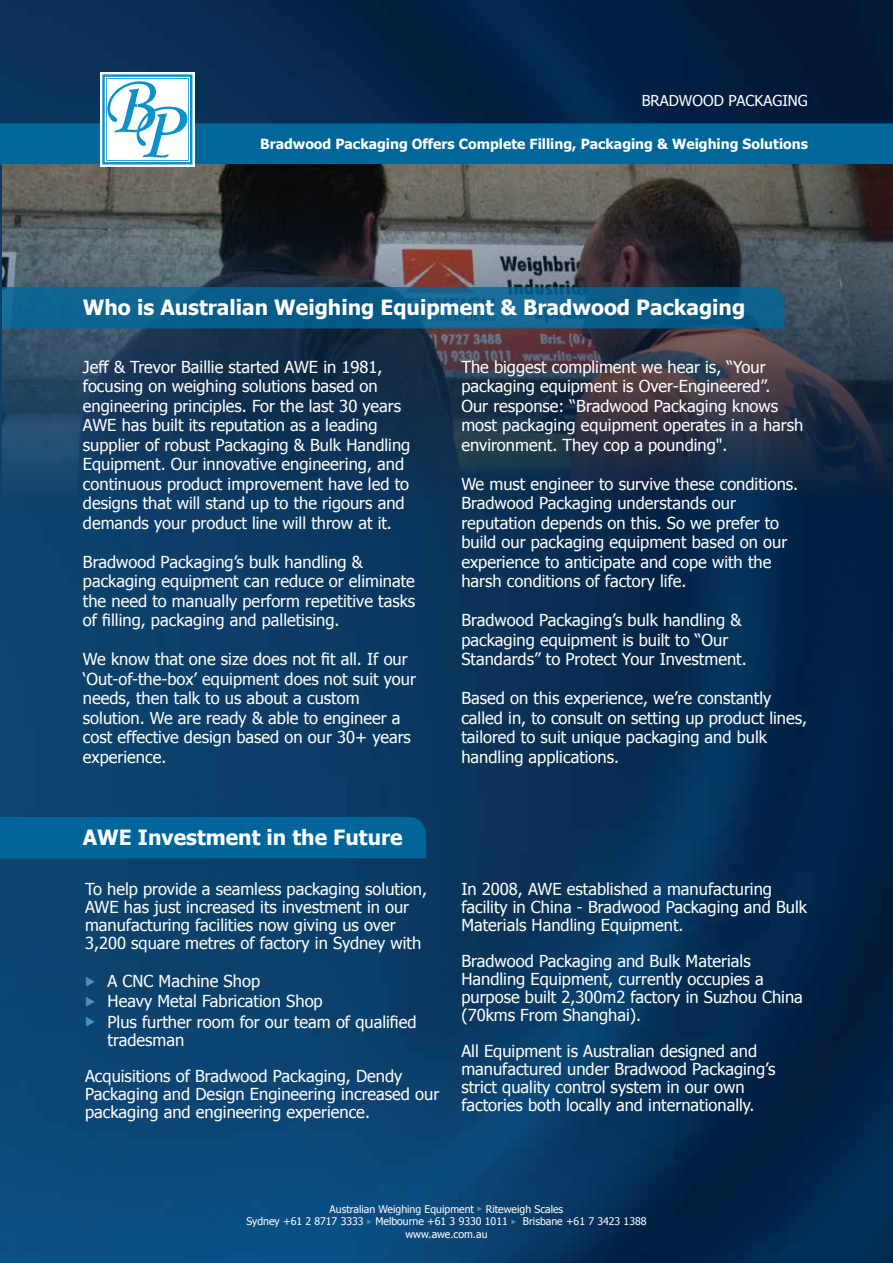
<style>
.page{position:relative;width:893px;height:1263px;background:#fff}
.page>*{position:absolute;margin:0;border:0;box-sizing:border-box;transform-origin:0 0}
.t1{font:700 21px "Tahoma";color:#fff}
.t2{font:16.5px/19.5px "Tahoma";color:#fff}
.t3{font:15px "Tahoma";color:#fff}
.t4{font:700 13.95px "Tahoma";color:#fff}
.t5{font:10.5px/12.6px "Tahoma";color:#fff;text-align:center}
.s1{color:#4891b8}
</style>
<div class="page">
<img style="left:0;top:0;width:893px;height:1263px">
<img style="left:2px;top:165px;width:891px;height:436px">
<svg style="left:2px;top:287px;width:782px;height:41px;background:#0b5f8c"></svg>
<div style="left:0;top:817px;width:426px;height:41px;background:#069"></div>
<div style="left:100px;top:73px;width:95px;height:94px;background:#fff"></div>
<svg style="left:0;top:74px;width:893px;height:91px;background:#16537a"></svg>
<p class="t3" style="left:642px;top:91px;width:168px">BRADWOOD PACKAGING</p>
<p class="t4" style="left:260px;top:134px;width:549px">Bradwood Packaging Offers Complete Filling, Packaging &amp; Weighing Solutions</p>
<p class="t1" style="left:83px;top:293px;width:664px">Who is Australian Weighing Equipment &amp; Bradwood Packaging</p>
<p class="t2" style="left:83px;top:356px;width:329px">Jeff &amp; Trevor Baillie started AWE in 1981, focusing on weighing solutions based on engineering principles. For the last 30 years AWE has built its reputation as a leading supplier of robust Packaging &amp; Bulk Handling Equipment. Our innovative engineering, and continuous product improvement have led to designs that will stand up to the rigours and demands your product line will throw at it.</p>
<p class="t2" style="left:83px;top:551px;width:334px">Bradwood Packaging’s bulk handling &amp; packaging equipment can reduce or eliminate the need to manually perform repetitive tasks of filling, packaging and palletising.</p>
<p class="t2" style="left:83px;top:649px;width:335px">We know that one size does not fit all. If our ‘Out-of-the-box’ equipment does not suit your needs, then talk to us about a custom solution. We are ready &amp; able to engineer a cost effective design based on our 30+ years experience.</p>
<p class="t2" style="left:461px;top:356px;width:343px">The biggest compliment we hear is, “Your packaging equipment is Over-Engineered”.<br>Our response: “Bradwood Packaging knows most packaging equipment operates in a harsh environment. They cop a pounding".</p>
<p class="t2" style="left:461px;top:473px;width:338px">We must engineer to survive these conditions.<br>Bradwood Packaging understands our reputation depends on this. So we prefer to build our packaging equipment based on our experience to anticipate and cope with the harsh conditions of factory life.</p>
<p class="t2" style="left:461px;top:610px;width:287px">Bradwood Packaging’s bulk handling &amp; packaging equipment is built to “Our<br>Standards” to Protect Your Investment.</p>
<p class="t2" style="left:461px;top:688px;width:347px">Based on this experience, we’re constantly called in, to consult on setting up product lines, tailored to suit unique packaging and bulk handling applications.</p>
<p class="t1" style="left:83px;top:822px;width:321px">AWE Investment in the Future</p>
<p class="t2" style="left:85px;top:879px;width:343px;line-height:18px">To help provide a seamless packaging solution, AWE has just increased its investment in our manufacturing facilities now giving us over 3,200 square metres of factory in Sydney with</p>
<p class="t2" style="left:85px;top:970px;width:177px"><span class="s1">◆</span> A CNC Machine Shop</p>
<p class="t2" style="left:85px;top:991px;width:239px"><span class="s1">◆</span> Heavy Metal Fabrication Shop</p>
<p class="t2" style="left:108px;top:1012px;width:310px;line-height:18px;text-indent:-22px"><span class="s1">◆</span> Plus further room for our team of qualified tradesman</p>
<p class="t2" style="left:85px;top:1066px;width:356px;line-height:18px">Acquisitions of Bradwood Packaging, Dendy<br>Packaging and Design Engineering increased our packaging and engineering experience.</p>
<p class="t2" style="left:461px;top:879px;width:347px;line-height:18px">In 2008, AWE established a manufacturing facility in China - Bradwood Packaging and Bulk<br>Materials Handling Equipment.</p>
<p class="t2" style="left:461px;top:951px;width:343px;line-height:18px">Bradwood Packaging and Bulk Materials Handling Equipment, currently occupies a purpose built 2,300m2 factory in Suzhou China (70kms From Shanghai).</p>
<p class="t2" style="left:461px;top:1041px;width:316px;line-height:18px">All Equipment is Australian designed and manufactured under Bradwood Packaging’s strict quality control system in our own factories both locally and internationally.</p>
<p class="t5" style="left:246px;top:1202px;width:402px">Australian Weighing Equipment <span class="s1">◆</span> Riteweigh Scales<br>Sydney +61 2 8717 3333 <span class="s1">◆</span> Melbourne +61 3 9330 1011 <span class="s1">◆</span> Brisbane +61 7 3423 1388 www.awe.com.au</p>
</div>
